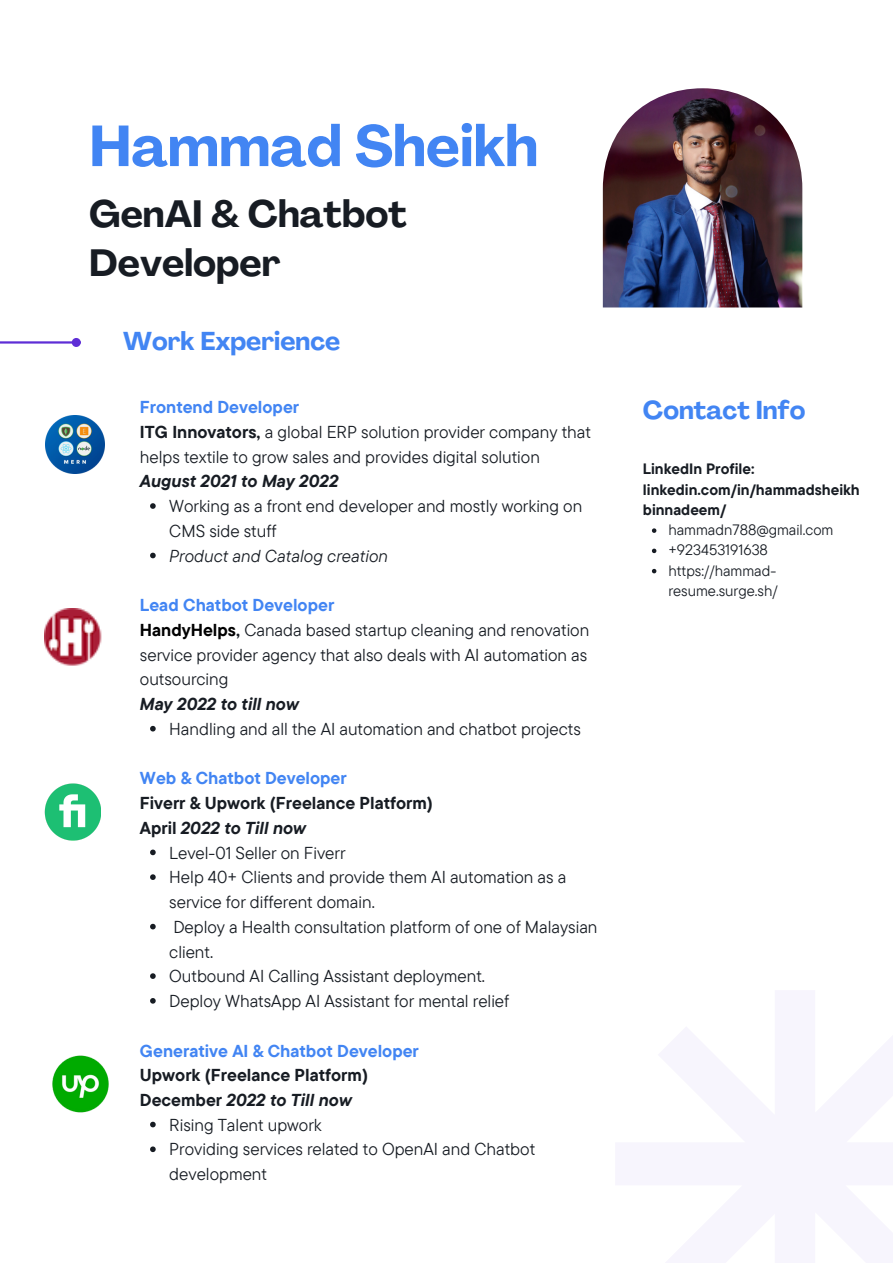
<style>
.page{position:relative;width:893px;height:1264px;background:#fff}
.page>*{position:absolute;margin:0;border:0;box-sizing:border-box;transform-origin:0 0}
.t1{font:700 57px "Agrandir";color:#4285f3}
.t2{font:700 37.5px/48.3px "Agrandir";color:#171c23}
.t3{font:700 25.5px "Agrandir";color:#4285f3}
.t4{font:17.25px/24.8px "TT Commons Pro";color:#171c23}
.t5{font:700 17.25px "TT Commons Pro";color:#4285f3}
.t6{font:italic 700 17.25px "TT Commons Pro";color:#171c23}
.t7{font:700 17.25px "TT Commons Pro";color:#171c23}
.t8{font:italic 17.25px "TT Commons Pro";color:#171c23}
.t9{font:15px/20.2px "TT Commons Pro";color:#171c23}
.t10{font:700 15px/20.2px "TT Commons Pro";color:#171c23}
.s1{font-weight:700}
.s2{font-weight:700;color:#000}
.s3{font-style:normal}
</style>
<div class="page">
<hr style="left:0;top:341px;width:72px;height:2px;background:#5e2ed6">
<div style="left:73px;top:339px;width:7px;height:7px;background:#5e2ed6;border-radius:50%"></div>
<div style="left:72px;top:338px;width:9px;height:9px;border:2px solid #5e2ed6;border-radius:50%"></div>
<img style="left:602px;top:88px;width:200px;height:219px">
<img style="left:52px;top:1055px;width:57px;height:58px">
<img style="left:45px;top:783px;width:56px;height:57px">
<img style="left:46px;top:415px;width:58px;height:58px">
<svg style="left:150px;top:503px;width:6px;height:6px"></svg>
<svg style="left:150px;top:552px;width:6px;height:6px"></svg>
<svg style="left:150px;top:726px;width:6px;height:5px"></svg>
<svg style="left:150px;top:849px;width:6px;height:6px"></svg>
<svg style="left:150px;top:874px;width:6px;height:6px"></svg>
<svg style="left:150px;top:923px;width:6px;height:6px"></svg>
<svg style="left:150px;top:973px;width:6px;height:5px"></svg>
<svg style="left:150px;top:998px;width:6px;height:5px"></svg>
<svg style="left:150px;top:1121px;width:6px;height:6px"></svg>
<svg style="left:150px;top:1146px;width:6px;height:6px"></svg>
<img style="left:45px;top:608px;width:57px;height:58px">
<svg style="left:652px;top:528px;width:4px;height:5px"></svg>
<svg style="left:652px;top:548px;width:4px;height:5px"></svg>
<svg style="left:652px;top:569px;width:4px;height:4px"></svg>
<p class="t1" style="left:89px;top:123px;width:450px">Hammad Sheikh</p>
<p class="t2" style="left:89px;top:194px;width:319px">GenAI &amp; Chatbot<br>Developer</p>
<p class="t3" style="left:123px;top:330px;width:219px">Work Experience</p>
<p class="t5" style="left:140px;top:396px;width:161px">Frontend Developer</p>
<p class="t4" style="left:140px;top:419px;width:452px"><span class="s1">ITG Innovators,</span> a global ERP solution provider company that helps textile to grow sales and provides digital solution</p>
<p class="t6" style="left:140px;top:470px;width:200px">August 2021 to May 2022</p>
<p class="t4" style="left:169px;top:493px;width:414px">Working as a front end developer and mostly working on<br>CMS side stuff</p>
<p class="t8" style="left:169px;top:544px;width:220px">Product and Catalog creation</p>
<p class="t5" style="left:140px;top:594px;width:196px">Lead Chatbot Developer</p>
<p class="t4" style="left:140px;top:617px;width:451px;text-align:justify"><span class="s2">HandyHelps</span><span class="s1">,</span> Canada based startup cleaning and renovation service provider agency that also deals with AI automation as outsourcing</p>
<p class="t6" style="left:140px;top:693px;width:161px">May 2022 to till now</p>
<p class="t4" style="left:169px;top:716px;width:413px">Handling and all the AI automation and chatbot projects</p>
<p class="t5" style="left:140px;top:767px;width:208px">Web &amp; Chatbot Developer</p>
<p class="t7" style="left:140px;top:791px;width:294px">Fiverr &amp; Upwork (Freelance Platform)</p>
<p class="t6" style="left:140px;top:816px;width:168px"><span class="s3">April</span> 2022 to Till now</p>
<p class="t4" style="left:169px;top:839px;width:178px">Level-01 Seller on Fiverr</p>
<p class="t4" style="left:169px;top:864px;width:398px">Help 40+ Clients and provide them AI automation as a service for different domain.</p>
<p class="t4" style="left:169px;top:914px;width:430px">Deploy a Health consultation platform of one of Malaysian client.</p>
<p class="t4" style="left:169px;top:963px;width:317px">Outbound AI Calling Assistant deployment.</p>
<p class="t4" style="left:169px;top:988px;width:341px">Deploy WhatsApp AI Assistant for mental relief</p>
<p class="t5" style="left:140px;top:1039px;width:280px">Generative AI &amp; Chatbot Developer</p>
<p class="t7" style="left:140px;top:1063px;width:229px">Upwork (Freelance Platform)</p>
<p class="t6" style="left:140px;top:1088px;width:213px"><span class="s3">December</span> 2022 to Till now</p>
<p class="t4" style="left:169px;top:1111px;width:154px">Rising Talent upwork</p>
<p class="t4" style="left:169px;top:1136px;width:367px">Providing services related to OpenAI and Chatbot development</p>
<p class="t3" style="left:643px;top:400px;width:164px">Contact Info</p>
<p class="t10" style="left:643px;top:458px;width:218px">LinkedIn Profile: linkedin.com/in/hammadsheikh binnadeem/</p>
<p class="t9" style="left:668px;top:519px;width:167px">hammadn788@gmail.com</p>
<p class="t9" style="left:668px;top:539px;width:101px">+923453191638</p>
<p class="t9" style="left:668px;top:560px;width:111px">https://hammad&shy;resume.surge.sh/</p>
</div>
